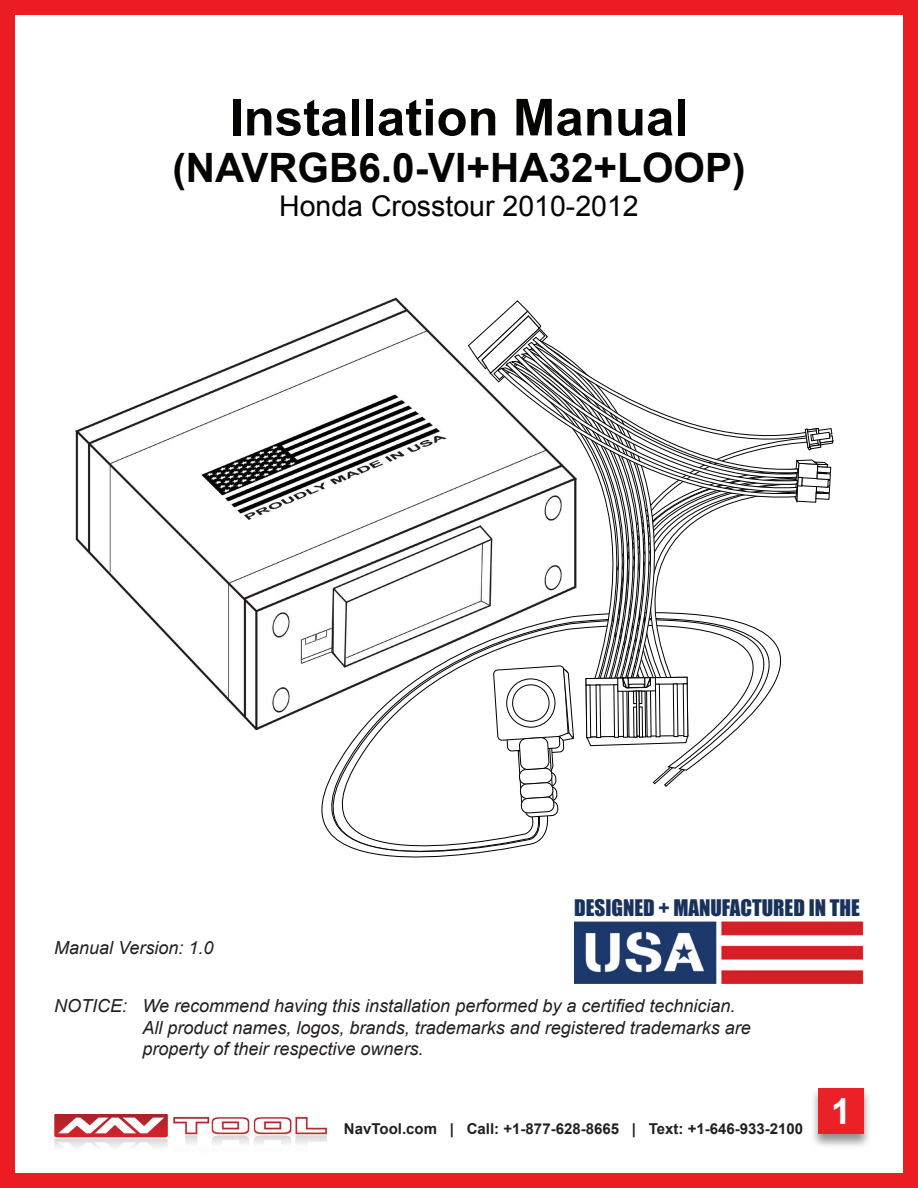
<style>
.page{position:relative;width:918px;height:1188px;background:#fff}
.page>*{position:absolute;margin:0;border:0;box-sizing:border-box;transform-origin:0 0}
.t1{font:700 51px "Arial";color:#040503}
.t2{font:700 40.5px "Arial";color:#040503}
.t3{font:700 36px "Arial";color:#fff}
.t4{font:28.5px "Arial";color:#040503}
.t5{font:21px "Impact";color:#19325c}
.t6{font:italic 18px "Arial";color:#231f20}
.t7{font:700 15px "Arial";color:#231f20}
</style>
<div class="page">
<img style="left:54px;top:1114px;width:274px;height:34px">
<div style="left:810px;top:1087px;width:62px;height:62px;background:#231f20;opacity:.5"></div>
<div style="left:818px;top:1088px;width:46px;height:46px;background:#ea2127"></div>
<div style="left:0;top:0;width:918px;height:1188px;border:15px solid #eb1d23"></div>
<img style="left:574px;top:922px;width:289px;height:62px">
<img style="left:75px;top:297px;width:426px;height:433px">
<svg style="left:263px;top:572px;width:492px;height:286px"></svg>
<svg style="left:494px;top:666px;width:81px;height:151px"></svg>
<svg style="left:181px;top:372px;width:219px;height:107px"></svg>
<svg style="left:529px;top:506px;width:253px;height:199px"></svg>
<svg style="left:536px;top:506px;width:181px;height:195px"></svg>
<svg style="left:467px;top:300px;width:367px;height:206px"></svg>
<svg style="left:585px;top:674px;width:104px;height:172px"></svg>
<p class="t1" style="left:229px;top:84px;width:461px">Installation Manual</p>
<p class="t2" style="left:172px;top:141px;width:575px">(NAVRGB6.0-VI+HA32+LOOP)</p>
<p class="t4" style="left:279px;top:187px;width:361px">Honda Crosstour 2010-2012</p>
<p class="t6" style="left:54px;top:936px;width:161px">Manual Version: 1.0</p>
<p class="t5" style="left:574px;top:892px;width:287px">DESIGNED + MANUFACTURED IN THE</p>
<p class="t6" style="left:54px;top:994px;width:75px">NOTICE:</p>
<p class="t6" style="left:143px;top:994px;width:594px">We recommend having this installation performed by a certified technician.</p>
<p class="t6" style="left:143px;top:1016px;width:610px">All product names, logos, brands, trademarks and registered trademarks are</p>
<p class="t6" style="left:143px;top:1037px;width:283px">property of their respective owners.</p>
<p class="t7" style="left:344px;top:1119px;width:461px">NavTool.com | Call: +1-877-628-8665 | Text: +1-646-933-2100</p>
<h3 class="t3" style="left:831px;top:1088px;width:22px">1</h3>
</div>
